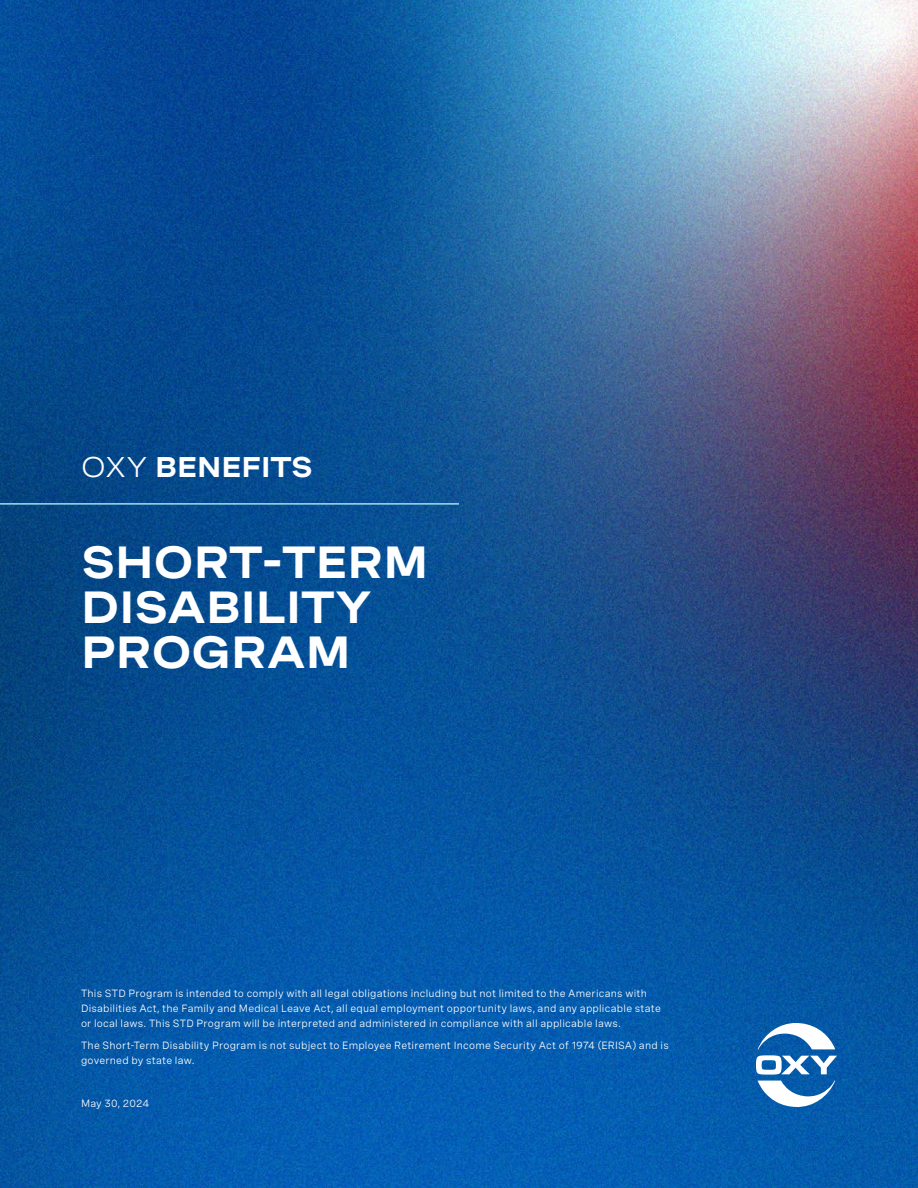
<style>
.page{position:relative;width:918px;height:1188px;background:#fff}
.page>*{position:absolute;margin:0;border:0;box-sizing:border-box;transform-origin:0 0}
.t1{font:700 45px/45px "Spezia Extended";color:#fff}
.t2{font:700 28.5px "Spezia Extended";color:#fff}
.t3{font:10.5px/15px "Spezia";letter-spacing:.02em;color:#fff}
.s1{font-weight:400}
</style>
<div class="page">
<img style="left:0;top:0;width:918px;height:1188px">
<svg style="left:758px;top:1081px;width:77px;height:26px"></svg>
<svg style="left:758px;top:1023px;width:77px;height:26px"></svg>
<svg style="left:756px;top:1055px;width:81px;height:20px"></svg>
<hr style="left:0;top:503px;width:459px;height:2px;background:#a4ddf2">
<h2 class="t2" style="left:81px;top:446px;width:234px"><span class="s1">OXY</span> BENEFITS</h2>
<h1 class="t1" style="left:81px;top:536px;width:349px">SHORT-TERM<br>DISABILITY<br>PROGRAM</h1>
<p class="t3" style="left:81px;top:985px;width:581px">This STD Program is intended to comply with all legal obligations including but not limited to the Americans with<br>Disabilities Act, the Family and Medical Leave Act, all equal employment opportunity laws, and any applicable state or local laws. This STD Program will be interpreted and administered in compliance with all applicable laws.</p>
<p class="t3" style="left:81px;top:1037px;width:589px">The Short-Term Disability Program is not subject to Employee Retirement Income Security Act of 1974 (ERISA) and is governed by state law.</p>
<p class="t3" style="left:81px;top:1095px;width:70px">May 30, 2024</p>
</div>
